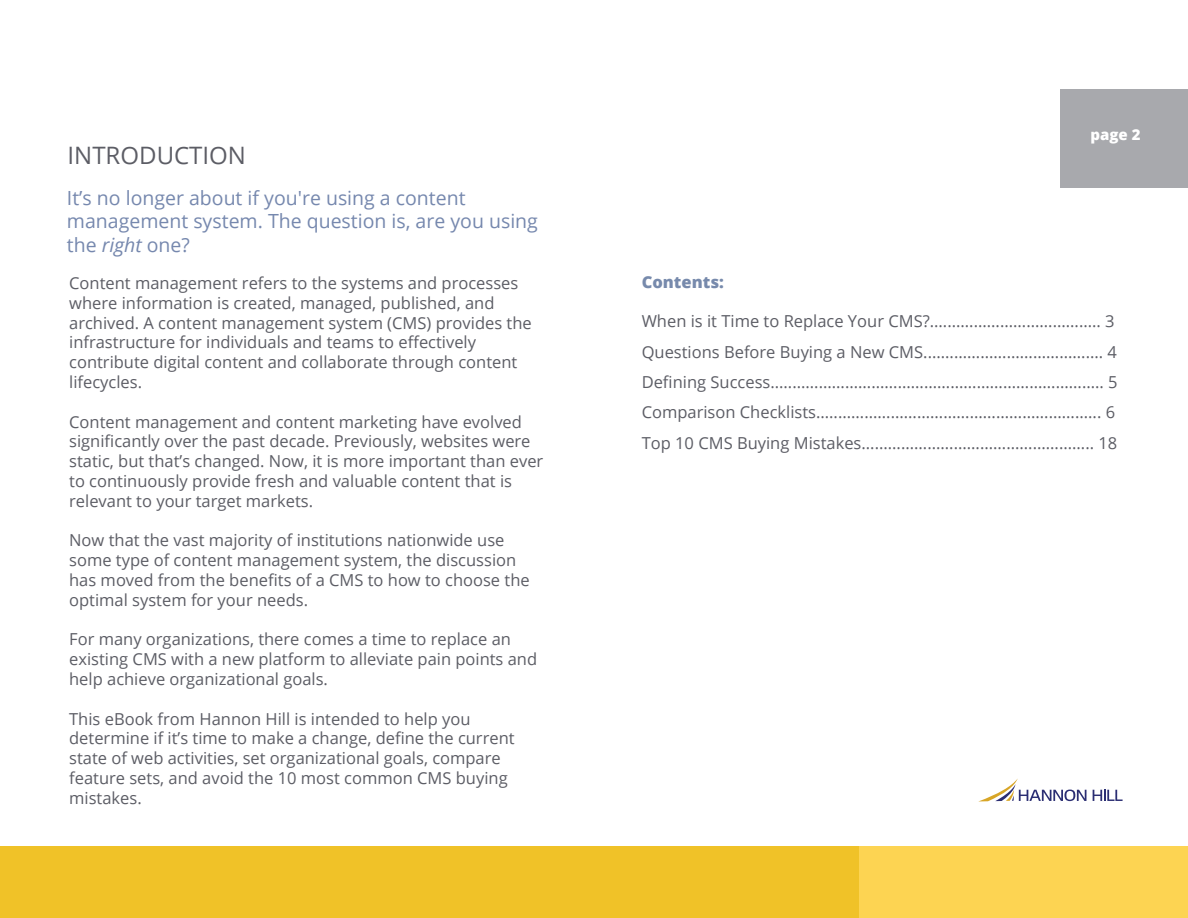
<style>
.page{position:relative;width:1188px;height:918px;background:#fff}
.page>*{position:absolute;margin:0;border:0;box-sizing:border-box;transform-origin:0 0}
.t1{font:24px "Open Sans";color:#5c5d65}
.t2{font:19.5px/23.4px "Open Sans";color:#7688ae}
.t3{font:16.5px/19.8px "Open Sans";color:#5c5d65}
.t4{font:800 16.5px "Open Sans";color:#778aac}
.t5{font:800 15px "Open Sans";color:#fff}
.s1{font-style:italic}
</style>
<div class="page">
<svg style="left:1093px;top:790px;width:30px;height:11px"></svg>
<svg style="left:980px;top:778px;width:106px;height:23px"></svg>
<div style="left:0;top:846px;width:860px;height:72px;background:#f0c228"></div>
<div style="left:860px;top:846px;width:328px;height:72px;background:#fdd452"></div>
<div style="left:1061px;top:89px;width:127px;height:99px;background:#a8a9ad"></div>
<h1 class="t1" style="left:68px;top:139px;width:180px">INTRODUCTION</h1>
<p class="t2" style="left:67px;top:186px;width:473px">It’s no longer about if you're using a content management system. The question is, are you using the <span class="s1">right</span> one?</p>
<p class="t3" style="left:69px;top:273px;width:464px">Content management refers to the systems and processes where information is created, managed, published, and archived. A content management system (CMS) provides the infrastructure for individuals and teams to effectively contribute digital content and collaborate through content lifecycles.</p>
<p class="t3" style="left:69px;top:411px;width:476px">Content management and content marketing have evolved significantly over the past decade. Previously, websites were static, but that’s changed. Now, it is more important than ever to continuously provide fresh and valuable content that is relevant to your target markets.</p>
<p class="t3" style="left:69px;top:530px;width:462px">Now that the vast majority of institutions nationwide use some type of content management system, the discussion has moved from the benefits of a CMS to how to choose the optimal system for your needs.</p>
<p class="t3" style="left:69px;top:629px;width:470px">For many organizations, there comes a time to replace an existing CMS with a new platform to alleviate pain points and help achieve organizational goals.</p>
<p class="t3" style="left:69px;top:708px;width:447px">This eBook from Hannon Hill is intended to help you determine if it’s time to make a change, define the current state of web activities, set organizational goals, compare feature sets, and avoid the 10 most common CMS buying mistakes.</p>
<p class="t5" style="left:1090px;top:124px;width:52px">page 2</p>
<p class="t4" style="left:642px;top:270px;width:84px">Contents:</p>
<p class="t3" style="left:642px;top:306px;width:478px;line-height:30.3px">When is it Time to Replace Your CMS?....................................... 3<br>Questions Before Buying a New CMS......................................... 4<br>Defining Success............................................................................ 5<br>Comparison Checklists................................................................. 6<br>Top 10 CMS Buying Mistakes..................................................... 18</p>
</div>
